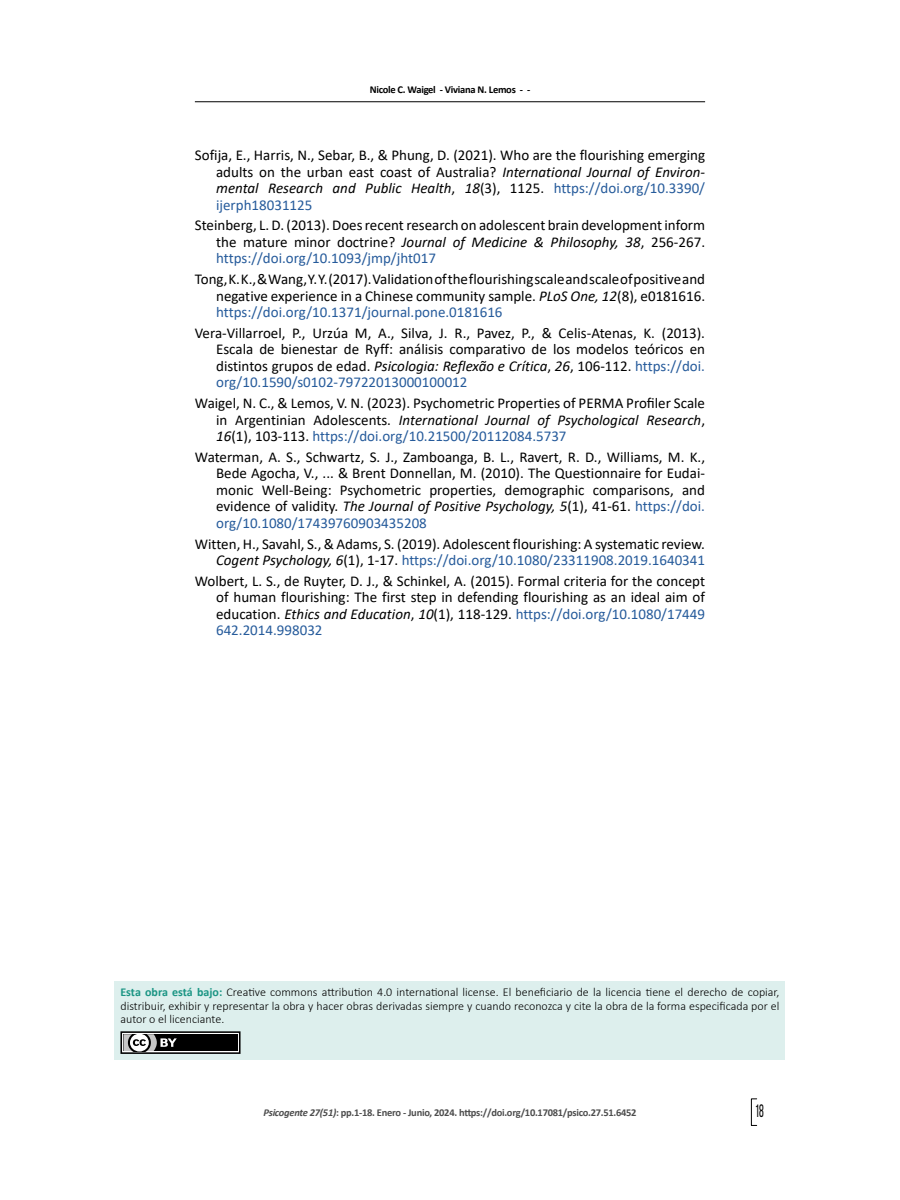
<style>
.page{position:relative;width:900px;height:1200px;background:#fff}
.page>*{position:absolute;margin:0;border:0;box-sizing:border-box;transform-origin:0 0}
.t1{font:18px "Bebas Neue";color:#000;scale:.67 1}
.t2{font:15px/16.5px "Calibri";color:#000;text-align:justify}
.t3{font:300 12px/13.5px "Calibri";color:#000;text-align:justify}
.t4{font:700 10.5px "Calibri";letter-spacing:-.025em;color:#4d4d4d}
.t5{font:700 10.5px "Calibri";letter-spacing:-.025em;color:#000}
.s1{font-style:italic}
.s2{color:#265b9b}
.s3{font-weight:700;color:#1b9584}
</style>
<div class="page">
<div style="left:751px;top:1098px;width:6px;height:28px;border:1px solid #000"></div>
<hr style="left:195px;top:101px;width:510px;height:1px;background:#000">
<div style="left:115px;top:981px;width:670px;height:79px;background:#ddefed"></div>
<div style="left:120px;top:1031px;width:121px;height:23px;border:2px solid #000"></div>
<div style="left:123px;top:1034px;width:115px;height:17px;background:#000"></div>
<svg style="left:123px;top:1034px;width:54px;height:17px"></svg>
<p class="t5" style="left:370px;top:82px;width:162px">Nicole C. Waigel - Viviana N. Lemos - -</p>
<p class="t2" style="left:216px;top:146px;width:490px;text-indent:-21px">Sofija, E., Harris, N., Sebar, B., &amp; Phung, D. (2021). Who are the flourishing emerging adults on the urban east coast of Australia? <span class="s1">International Journal of Environ&shy;mental Research and Public Health</span>, <span class="s1">18</span>(3), 1125. <span class="s2">https://doi.org/10.3390/ ijerph18031125</span></p>
<p class="t2" style="left:216px;top:217px;width:490px;text-indent:-21px">Steinberg, L. D. (2013). Does recent research on adolescent brain development inform the mature minor doctrine? <span class="s1">Journal of Medicine &amp; Philosophy, 38</span>, 256-267. <span class="s2">https://doi.org/10.1093/jmp/jht017</span></p>
<p class="t2" style="left:216px;top:270px;width:490px;text-indent:-21px">Tong, K. K., &amp; Wang, Y. Y. (2017). Validation of the flourishing scale and scale of positive and negative experience in a Chinese community sample. <span class="s1">PLoS One, 12</span>(8), e0181616. <span class="s2">https://doi.org/10.1371/journal.pone.0181616</span></p>
<p class="t2" style="left:216px;top:324px;width:490px;text-indent:-21px">Vera-Villarroel, P., Urzúa M, A., Silva, J. R., Pavez, P., &amp; Celis-Atenas, K. (2013).<br>Escala de bienestar de Ryff: análisis comparativo de los modelos teóricos en distintos grupos de edad. <span class="s1">Psicologia: Reflexão e Crítica</span>, <span class="s1">26</span>, 106-112. <span class="s2">https://doi. org/10.1590/s0102-79722013000100012</span></p>
<p class="t2" style="left:216px;top:394px;width:490px;text-indent:-21px">Waigel, N. C., &amp; Lemos, V. N. (2023). Psychometric Properties of PERMA Profiler Scale in Argentinian Adolescents. <span class="s1">International Journal of Psychological Research</span>, <span class="s1">16</span>(1), 103-113. <span class="s2">https://doi.org/10.21500/20112084.5737</span></p>
<p class="t2" style="left:216px;top:448px;width:490px;text-indent:-21px">Waterman, A. S., Schwartz, S. J., Zamboanga, B. L., Ravert, R. D., Williams, M. K., Bede Agocha, V., ... &amp; Brent Donnellan, M. (2010). The Questionnaire for Eudai&shy;monic Well-Being: Psychometric properties, demographic comparisons, and evidence of validity. <span class="s1">The Journal of Positive Psychology, 5</span>(1), 41-61. <span class="s2">https://doi. org/10.1080/17439760903435208</span></p>
<p class="t2" style="left:195px;top:535px;width:512px;text-align:right">Witten, H., Savahl, S., &amp; Adams, S. (2019). Adolescent flourishing: A systematic review.<br><span class="s1">Cogent Psychology, 6</span>(1), 1-17. <span class="s2">https://doi.org/10.1080/23311908.2019.1640341</span></p>
<p class="t2" style="left:216px;top:572px;width:490px;text-indent:-21px">Wolbert, L. S., de Ruyter, D. J., &amp; Schinkel, A. (2015). Formal criteria for the concept of human flourishing: The first step in defending flourishing as an ideal aim of education. <span class="s1">Ethics and Education</span>, <span class="s1">10</span>(1), 118-129. <span class="s2">https://doi.org/10.1080/17449<br>642.2014.998032</span></p>
<p class="t3" style="left:120px;top:986px;width:661px"><span class="s3">Esta obra está bajo:</span> Creative commons attribution 4.0 international license. El beneficiario de la licencia tiene el derecho de copiar, distribuir, exhibir y representar la obra y hacer obras derivadas siempre y cuando reconozca y cite la obra de la forma especificada por el autor o el licenciante.</p>
<p class="t4" style="left:263px;top:1105px;width:375px"><span class="s1">Psicogente 27(51)</span>: pp.1-18. Enero - Junio, 2024. https://doi.org/10.17081/psico.27.51.6452</p>
<p class="t1" style="left:755px;top:1101px;width:15px">18</p>
</div>
